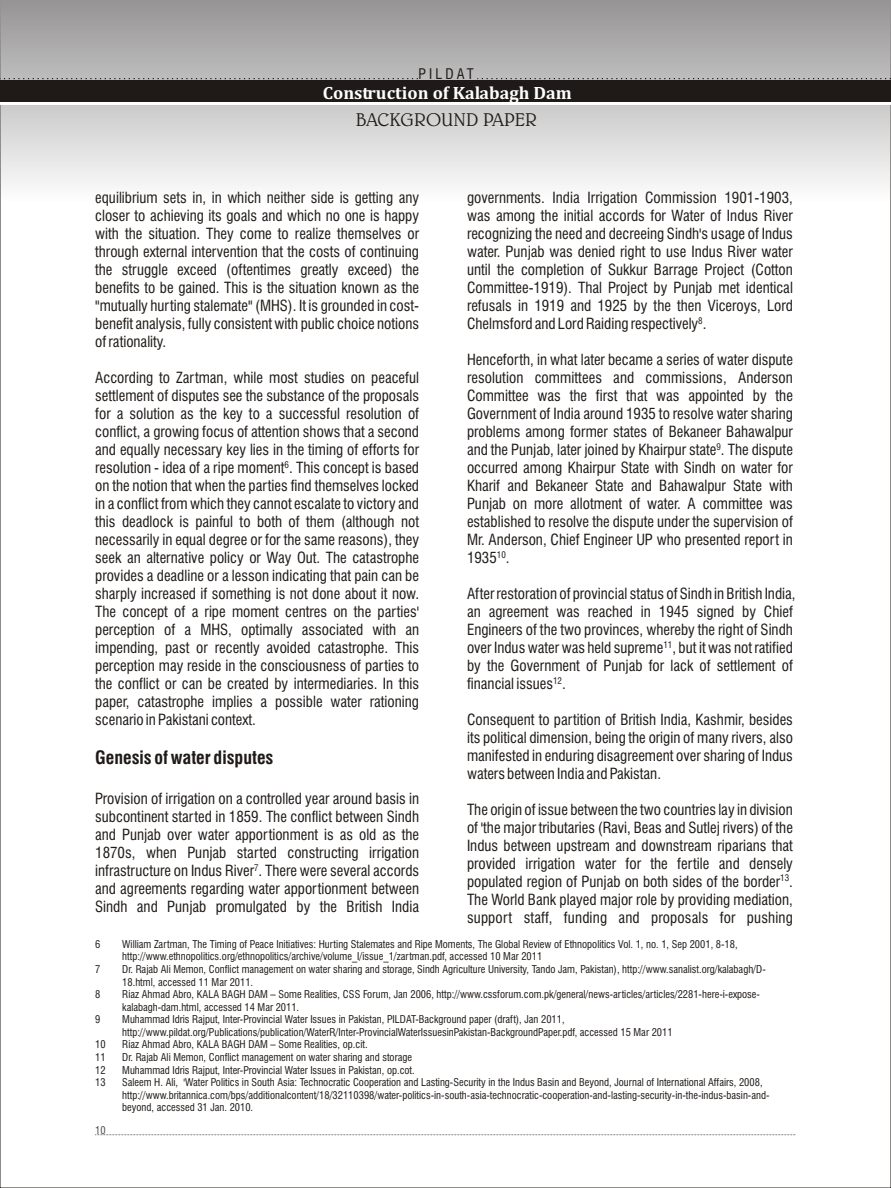
<style>
.page{position:relative;width:891px;height:1188px;background:#fff}
.page>*{position:absolute;margin:0;border:0;box-sizing:border-box;transform-origin:0 0}
.t1{font:18.75px "Belwe Lt BT";color:#1f1a17}
.t2{font:700 18px "Cambria";color:#fff}
.t3{font:700 18px "Swis 721 Cn BT";color:#1f1a17}
.t4{font:15px/18px "Swis 721 Cn BT";color:#1f1a17;text-align:justify}
.t5{font:14.25px "Swis 721 Cn BT";letter-spacing:.22em;color:#1f1a17}
.t6{font:10.5px/12.6px "Swis 721 Cn BT";color:#1f1a17}
.t7{font:10.5px "Swis 721 Cn BT";color:#4d4a47}
.t8{font:9px "Swis 721 Cn BT";color:#1f1a17}
</style>
<div class="page">
<svg style="left:95px;top:1134px;width:701px;height:1px"></svg>
<svg style="left:0;top:0;width:891px;height:201px"></svg>
<div style="left:0;top:86px;width:891px;height:19px;background:#fff"></div>
<div style="left:0;top:80px;width:891px;height:22px;background:#1f1a17"></div>
<svg style="left:477px;top:78px;width:414px;height:1px"></svg>
<svg style="left:0;top:78px;width:418px;height:1px"></svg>
<p class="t5" style="left:418px;top:69px;width:57px">PILDAT</p>
<p class="t2" style="left:323px;top:85px;width:250px">Construction of Kalabagh Dam</p>
<p class="t1" style="left:356px;top:112px;width:183px">BACKGROUND PAPER</p>
<p class="t4" style="left:95px;top:191px;width:325px">equilibrium sets in, in which neither side is getting any closer to achieving its goals and which no one is happy with the situation. They come to realize themselves or through external intervention that the costs of continuing the struggle exceed (oftentimes greatly exceed) the benefits to be gained. This is the situation known as the "mutually hurting stalemate" (MHS). It is grounded in cost&shy;benefit analysis, fully consistent with public choice notions of rationality.</p>
<p class="t4" style="left:95px;top:370px;width:325px">According to Zartman, while most studies on peaceful settlement of disputes see the substance of the proposals for a solution as the key to a successful resolution of conflict, a growing focus of attention shows that a second and equally necessary key lies in the timing of efforts for</p>
<p class="t8" style="left:285px;top:461px;width:6px">6</p>
<p class="t4" style="left:95px;top:460px;width:325px">resolution - idea of a ripe moment . This concept is based on the notion that when the parties find themselves locked in a conflict from which they cannot escalate to victory and this deadlock is painful to both of them (although not necessarily in equal degree or for the same reasons), they seek an alternative policy or Way Out. The catastrophe provides a deadline or a lesson indicating that pain can be sharply increased if something is not done about it now.<br>The concept of a ripe moment centres on the parties' perception of a MHS, optimally associated with an impending, past or recently avoided catastrophe. This perception may reside in the consciousness of parties to the conflict or can be created by intermediaries. In this paper, catastrophe implies a possible water rationing scenario in Pakistani context.</p>
<p class="t3" style="left:95px;top:750px;width:180px">Genesis of water disputes</p>
<p class="t4" style="left:95px;top:791px;width:325px">Provision of irrigation on a controlled year around basis in subcontinent started in 1859. The conflict between Sindh and Punjab over water apportionment is as old as the 1870s, when Punjab started constructing irrigation</p>
<p class="t8" style="left:254px;top:864px;width:6px">7</p>
<p class="t4" style="left:95px;top:863px;width:325px">infrastructure on Indus River . There were several accords and agreements regarding water apportionment between Sindh and Punjab promulgated by the British India</p>
<p class="t4" style="left:467px;top:191px;width:327px">governments. India Irrigation Commission 1901-1903, was among the initial accords for Water of Indus River recognizing the need and decreeing Sindh's usage of Indus water. Punjab was denied right to use Indus River water until the completion of Sukkur Barrage Project (Cotton Committee-1919). Thal Project by Punjab met identical refusals in 1919 and 1925 by the then Viceroys, Lord</p>
<p class="t8" style="left:698px;top:317px;width:6px">8</p>
<p class="t4" style="left:467px;top:316px;width:241px">Chelmsford and Lord Raiding respectively .</p>
<p class="t4" style="left:467px;top:352px;width:327px">Henceforth, in what later became a series of water dispute resolution committees and commissions, Anderson Committee was the first that was appointed by the Government of India around 1935 to resolve water sharing problems among former states of Bekaneer Bahawalpur</p>
<p class="t8" style="left:716px;top:443px;width:6px">9</p>
<p class="t4" style="left:467px;top:442px;width:327px">and the Punjab, later joined by Khairpur state . The dispute occurred among Khairpur State with Sindh on water for Kharif and Bekaneer State and Bahawalpur State with Punjab on more allotment of water. A committee was established to resolve the dispute under the supervision of Mr. Anderson, Chief Engineer UP who presented report in</p>
<p class="t8" style="left:497px;top:551px;width:10px">10</p>
<p class="t4" style="left:467px;top:550px;width:44px">1935 .</p>
<p class="t4" style="left:467px;top:586px;width:330px;text-align:left">After restoration of provincial status of Sindh in British India, an agreement was reached in 1945 signed by Chief<br>Engineers of the two provinces, whereby the right of Sindh</p>
<p class="t8" style="left:663px;top:641px;width:10px">11</p>
<p class="t4" style="left:467px;top:640px;width:327px">over Indus water was held supreme , but it was not ratified by the Government of Punjab for lack of settlement of</p>
<p class="t8" style="left:553px;top:677px;width:10px">12</p>
<p class="t4" style="left:467px;top:676px;width:100px">financial issues .</p>
<p class="t4" style="left:467px;top:712px;width:327px">Consequent to partition of British India, Kashmir, besides its political dimension, being the origin of many rivers, also manifested in enduring disagreement over sharing of Indus waters between India and Pakistan.</p>
<p class="t4" style="left:467px;top:802px;width:327px">The origin of issue between the two countries lay in division of 'the major tributaries (Ravi, Beas and Sutlej rivers) of the Indus between upstream and downstream riparians that provided irrigation water for the fertile and densely</p>
<p class="t8" style="left:780px;top:874px;width:10px">13</p>
<p class="t4" style="left:467px;top:874px;width:327px">populated region of Punjab on both sides of the border .<br>The World Bank played major role by providing mediation, support staff, funding and proposals for pushing</p>
<p class="t6" style="left:95px;top:939px;width:7px">6</p>
<p class="t6" style="left:122px;top:939px;width:617px">William Zartman, The Timing of Peace Initiatives: Hurting Stalemates and Ripe Moments, The Global Review of Ethnopolitics Vol. 1, no. 1, Sep 2001, 8-18, http://www.ethnopolitics.org/ethnopolitics/archive/volume_I/issue_1/zartman.pdf, accessed 10 Mar 2011</p>
<p class="t6" style="left:95px;top:964px;width:7px">7</p>
<p class="t6" style="left:122px;top:964px;width:645px">Dr. Rajab Ali Memon, Conflict management on water sharing and storage, Sindh Agriculture University, Tando Jam, Pakistan), http://www.sanalist.org/kalabagh/D-<br>18.html, accessed 11 Mar 2011.</p>
<p class="t6" style="left:95px;top:989px;width:7px">8</p>
<p class="t6" style="left:122px;top:989px;width:639px">Riaz Ahmad Abro, KALA BAGH DAM – Some Realities, CSS Forum, Jan 2006, http://www.cssforum.com.pk/general/news-articles/articles/2281-here-i-expose&shy;kalabagh-dam.html, accessed 14 Mar 2011.</p>
<p class="t6" style="left:95px;top:1014px;width:7px">9</p>
<p class="t6" style="left:122px;top:1014px;width:552px">Muhammad Idris Rajput, Inter-Provincial Water Issues in Pakistan, PILDAT-Background paper (draft), Jan 2011, http://www.pildat.org/Publications/publication/WaterR/Inter-ProvincialWaterIssuesinPakistan-BackgroundPaper.pdf, accessed 15 Mar 2011</p>
<p class="t6" style="left:95px;top:1039px;width:12px">10</p>
<p class="t6" style="left:122px;top:1039px;width:247px">Riaz Ahmad Abro, KALA BAGH DAM – Some Realities, op.cit.</p>
<p class="t6" style="left:95px;top:1052px;width:12px">11</p>
<p class="t6" style="left:122px;top:1052px;width:291px">Dr. Rajab Ali Memon, Conflict management on water sharing and storage</p>
<p class="t6" style="left:95px;top:1065px;width:12px">12</p>
<p class="t6" style="left:122px;top:1065px;width:294px">Muhammad Idris Rajput, Inter-Provincial Water Issues in Pakistan, op.cot.</p>
<p class="t6" style="left:95px;top:1077px;width:12px">13</p>
<p class="t6" style="left:122px;top:1077px;width:649px">Saleem H. Ali, 'Water Politics in South Asia: Technocratic Cooperation and Lasting-Security in the Indus Basin and Beyond, Journal of International Affairs, 2008, http://www.britannica.com/bps/additionalcontent/18/32110398/water-politics-in-south-asia-technocratic-cooperation-and-lasting-security-in-the-indus-basin-and&shy;beyond, accessed 31 Jan. 2010.</p>
<p class="t7" style="left:95px;top:1126px;width:12px">10</p>
</div>
